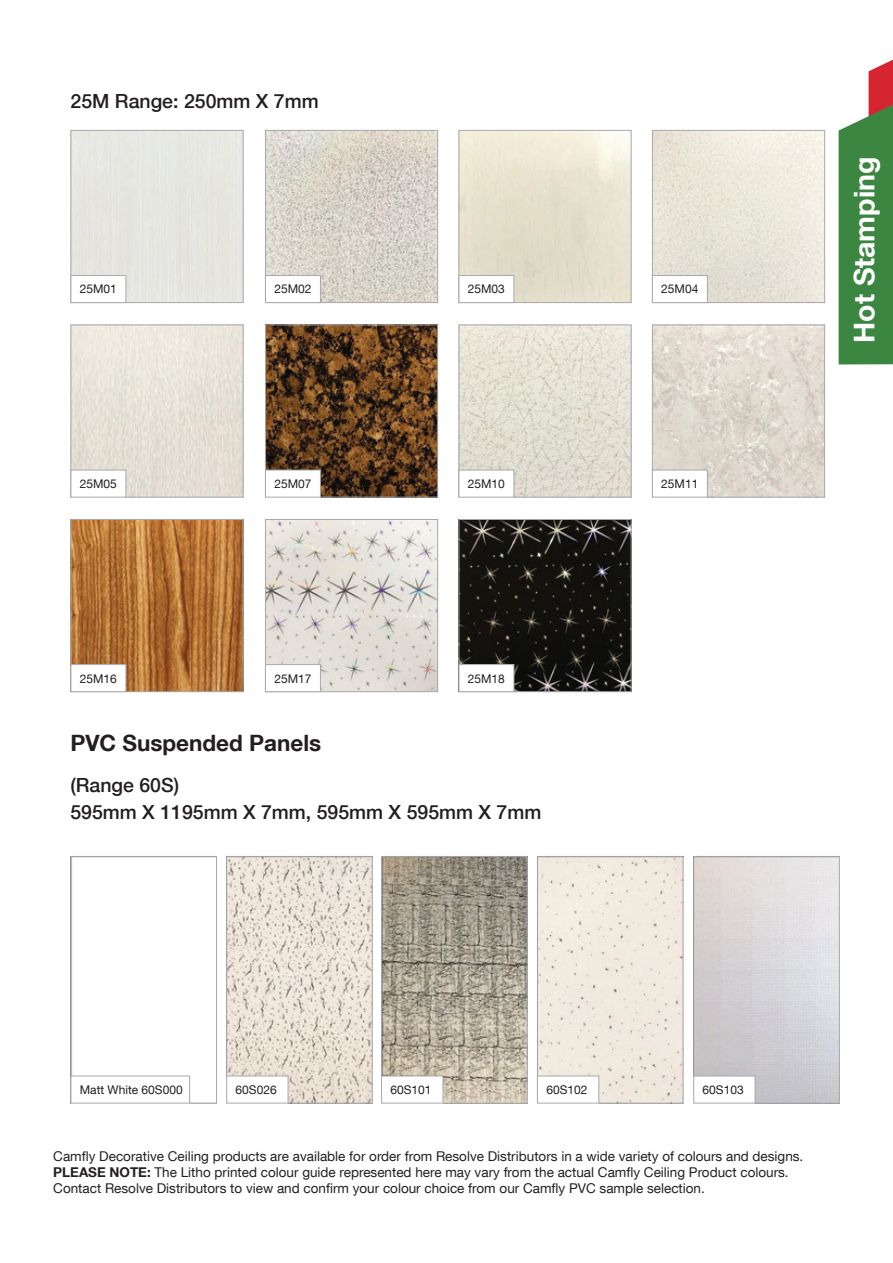
<style>
.page{position:relative;width:893px;height:1263px;background:#fff}
.page>*{position:absolute;margin:0;border:0;box-sizing:border-box;transform-origin:0 0}
.t1{font:700 28.5px "Helvetica Neue LT Com";color:#fff}
.t2{font:700 22.5px "Helvetica Neue LT Com";color:#231f20}
.t3{font:500 19.5px/27px "Helvetica Neue LT Com";color:#231f20}
.t4{font:13.5px/16.2px "Helvetica Neue LT Com";color:#231f20}
.t5{font:700 13.5px "Helvetica Neue LT Com";color:#231f20}
.t6{font:12px "Helvetica Neue LT Com";color:#231f20}
.s1{font-weight:700}
</style>
<div class="page">
<svg style="left:839px;top:60px;width:54px;height:304px;background:#5d8f57"></svg>
<div style="left:71px;top:130px;width:172px;height:173px;border:1px solid #a8a9ad"></div>
<img style="left:73px;top:327px;width:168px;height:168px">
<div style="left:71px;top:325px;width:172px;height:172px;border:1px solid #a8a9ad"></div>
<div style="left:71px;top:856px;width:146px;height:247px;border:1px solid #a8a9ad"></div>
<img style="left:73px;top:521px;width:168px;height:169px">
<div style="left:71px;top:519px;width:172px;height:173px;border:1px solid #a8a9ad"></div>
<img style="left:267px;top:132px;width:169px;height:169px">
<div style="left:265px;top:130px;width:173px;height:173px;border:1px solid #a8a9ad"></div>
<img style="left:267px;top:327px;width:169px;height:168px">
<div style="left:265px;top:325px;width:173px;height:172px;border:1px solid #a8a9ad"></div>
<img style="left:228px;top:858px;width:143px;height:243px">
<div style="left:226px;top:856px;width:147px;height:247px;border:1px solid #a8a9ad"></div>
<img style="left:267px;top:521px;width:169px;height:169px">
<div style="left:265px;top:519px;width:173px;height:173px;border:1px solid #a8a9ad"></div>
<div style="left:459px;top:130px;width:172px;height:173px;border:1px solid #a8a9ad"></div>
<img style="left:461px;top:327px;width:168px;height:168px">
<div style="left:459px;top:325px;width:172px;height:172px;border:1px solid #a8a9ad"></div>
<img style="left:383px;top:858px;width:143px;height:243px">
<div style="left:381px;top:856px;width:147px;height:247px;border:1px solid #a8a9ad"></div>
<img style="left:461px;top:521px;width:168px;height:169px">
<div style="left:459px;top:519px;width:172px;height:173px;border:1px solid #a8a9ad"></div>
<img style="left:654px;top:132px;width:169px;height:169px">
<div style="left:652px;top:130px;width:173px;height:173px;border:1px solid #a8a9ad"></div>
<img style="left:654px;top:327px;width:169px;height:168px">
<div style="left:652px;top:325px;width:173px;height:172px;border:1px solid #a8a9ad"></div>
<div style="left:539px;top:858px;width:142px;height:243px;background:#f1eadf"></div>
<div style="left:537px;top:856px;width:146px;height:247px;border:1px solid #a8a9ad"></div>
<img style="left:695px;top:858px;width:143px;height:243px">
<div style="left:693px;top:856px;width:147px;height:247px;border:1px solid #a8a9ad"></div>
<div style="left:71px;top:275px;width:55px;height:28px;border:1px solid #a8a9ad"></div>
<div style="left:71px;top:470px;width:55px;height:27px;background:#fff"></div>
<div style="left:71px;top:470px;width:55px;height:27px;border:1px solid #a8a9ad"></div>
<div style="left:71px;top:1076px;width:119px;height:27px;border:1px solid #a8a9ad"></div>
<div style="left:71px;top:665px;width:55px;height:27px;background:#fff"></div>
<div style="left:71px;top:664px;width:55px;height:28px;border:1px solid #a8a9ad"></div>
<div style="left:265px;top:275px;width:55px;height:28px;background:#fff"></div>
<div style="left:265px;top:275px;width:56px;height:28px;border:1px solid #a8a9ad"></div>
<div style="left:265px;top:470px;width:55px;height:27px;background:#fff"></div>
<div style="left:265px;top:470px;width:56px;height:27px;border:1px solid #a8a9ad"></div>
<div style="left:227px;top:1076px;width:61px;height:27px;background:#fff"></div>
<div style="left:226px;top:1076px;width:62px;height:27px;border:1px solid #a8a9ad"></div>
<div style="left:265px;top:665px;width:55px;height:27px;background:#fff"></div>
<div style="left:265px;top:664px;width:56px;height:28px;border:1px solid #a8a9ad"></div>
<div style="left:459px;top:275px;width:55px;height:28px;border:1px solid #a8a9ad"></div>
<div style="left:459px;top:470px;width:55px;height:27px;background:#fff"></div>
<div style="left:459px;top:470px;width:55px;height:27px;border:1px solid #a8a9ad"></div>
<div style="left:382px;top:1076px;width:61px;height:27px;background:#fff"></div>
<div style="left:381px;top:1076px;width:62px;height:27px;border:1px solid #a8a9ad"></div>
<div style="left:459px;top:665px;width:55px;height:27px;background:#fff"></div>
<div style="left:459px;top:664px;width:55px;height:28px;border:1px solid #a8a9ad"></div>
<div style="left:652px;top:275px;width:55px;height:28px;background:#fff"></div>
<div style="left:652px;top:275px;width:56px;height:28px;border:1px solid #a8a9ad"></div>
<div style="left:652px;top:470px;width:55px;height:27px;background:#fff"></div>
<div style="left:652px;top:470px;width:56px;height:27px;border:1px solid #a8a9ad"></div>
<div style="left:537px;top:1076px;width:62px;height:27px;background:#fff"></div>
<div style="left:537px;top:1076px;width:62px;height:27px;border:1px solid #a8a9ad"></div>
<div style="left:694px;top:1076px;width:61px;height:27px;background:#fff"></div>
<div style="left:693px;top:1076px;width:62px;height:27px;border:1px solid #a8a9ad"></div>
<h3 class="t3" style="left:71px;top:88px;width:250px">25M Range: 250mm X 7mm</h3>
<p class="t6" style="left:80px;top:282px;width:39px">25M01</p>
<p class="t6" style="left:274px;top:282px;width:39px">25M02</p>
<p class="t6" style="left:468px;top:282px;width:39px">25M03</p>
<p class="t6" style="left:80px;top:476px;width:39px">25M05</p>
<p class="t6" style="left:274px;top:476px;width:39px">25M07</p>
<p class="t6" style="left:468px;top:476px;width:39px">25M10</p>
<p class="t6" style="left:80px;top:671px;width:39px">25M16</p>
<p class="t6" style="left:274px;top:671px;width:39px">25M17</p>
<p class="t6" style="left:468px;top:671px;width:39px">25M18</p>
<h2 class="t2" style="left:70px;top:728px;width:252px">PVC Suspended Panels</h2>
<h3 class="t3" style="left:70px;top:771px;width:472px">(Range 60S)<br>595mm X 1195mm X 7mm, 595mm X 595mm X 7mm</h3>
<p class="t6" style="left:661px;top:282px;width:39px">25M04</p>
<p class="t6" style="left:661px;top:476px;width:39px">25M11</p>
<h1 class="t1" style="left:846px;top:343px;width:188px;rotate:-90deg">Hot Stamping</h1>
<p class="t6" style="left:80px;top:1082px;width:104px">Matt White 60S000</p>
<p class="t6" style="left:236px;top:1082px;width:43px">60S026</p>
<p class="t6" style="left:390px;top:1082px;width:43px">60S101</p>
<p class="t6" style="left:546px;top:1082px;width:43px">60S102</p>
<p class="t6" style="left:703px;top:1082px;width:43px">60S103</p>
<p class="t4" style="left:53px;top:1147px;width:752px">Camfly Decorative Ceiling products are available for order from Resolve Distributors in a wide variety of colours and designs.</p>
<p class="t5" style="left:53px;top:1163px;width:19px">PLEASE</p>
<p class="t4" style="left:53px;top:1164px;width:737px;text-indent:56px"><span class="s1">NOTE:</span> The Litho printed colour guide represented here may vary from the actual Camfly Ceiling Product colours.<br>Contact Resolve Distributors to view and confirm your colour choice from our Camfly PVC sample selection.</p>
</div>
